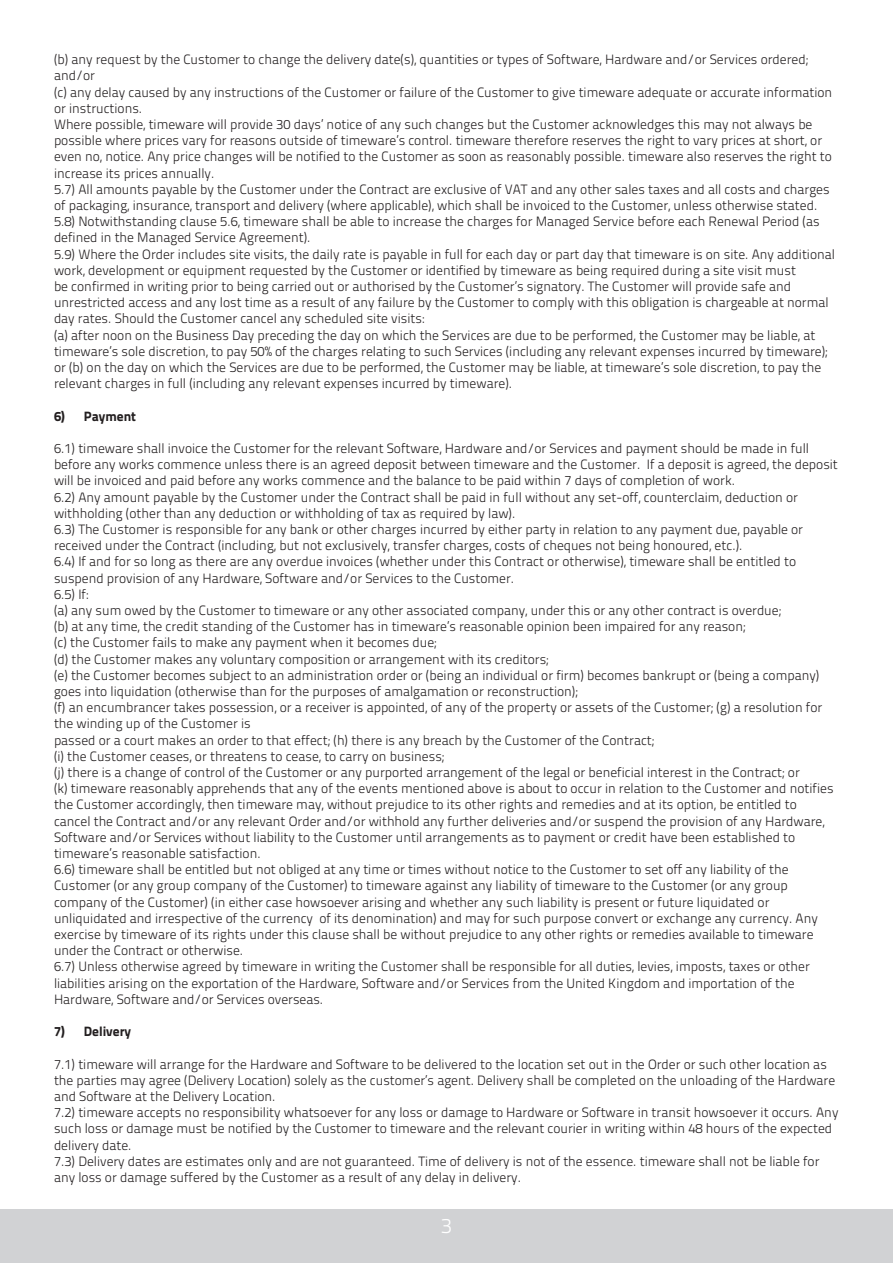
<style>
.page{position:relative;width:893px;height:1263px;background:#fff}
.page>*{position:absolute;margin:0;border:0;box-sizing:border-box;transform-origin:0 0}
.t1{font:21px "Titillium Text 22 L 250 wt";color:#fff}
.t2{font:13.5px/16.2px "Titillium Text 22 L 250 wt";color:#231f20}
.t3{font:13.5px "Titillium Text 22 L 999 wt";color:#231f20}
</style>
<div class="page">
<div style="left:0;top:1209px;width:893px;height:54px;background:#d1d2d4"></div>
<p class="t2" style="left:54px;top:51px;width:756px">(b) any request by the Customer to change the delivery date(s), quantities or types of Software, Hardware and/or Services ordered; and/or</p>
<p class="t2" style="left:54px;top:83px;width:780px">(c) any delay caused by any instructions of the Customer or failure of the Customer to give timeware adequate or accurate information or instructions.</p>
<p class="t2" style="left:54px;top:115px;width:779px">Where possible, timeware will provide 30 days’ notice of any such changes but the Customer acknowledges this may not always be possible where prices vary for reasons outside of timeware’s control. timeware therefore reserves the right to vary prices at short, or even no, notice. Any price changes will be notified to the Customer as soon as reasonably possible. timeware also reserves the right to increase its prices annually.</p>
<p class="t2" style="left:54px;top:180px;width:777px">5.7) All amounts payable by the Customer under the Contract are exclusive of VAT and any other sales taxes and all costs and charges of packaging, insurance, transport and delivery (where applicable), which shall be invoiced to the Customer, unless otherwise stated.</p>
<p class="t2" style="left:54px;top:213px;width:767px">5.8) Notwithstanding clause 5.6, timeware shall be able to increase the charges for Managed Service before each Renewal Period (as defined in the Managed Service Agreement).</p>
<p class="t2" style="left:54px;top:245px;width:782px">5.9) Where the Order includes site visits, the daily rate is payable in full for each day or part day that timeware is on site. Any additional work, development or equipment requested by the Customer or identified by timeware as being required during a site visit must<br>be confirmed in writing prior to being carried out or authorised by the Customer’s signatory. The Customer will provide safe and unrestricted access and any lost time as a result of any failure by the Customer to comply with this obligation is chargeable at normal day rates. Should the Customer cancel any scheduled site visits:</p>
<p class="t2" style="left:54px;top:326px;width:775px">(a) after noon on the Business Day preceding the day on which the Services are due to be performed, the Customer may be liable, at timeware’s sole discretion, to pay 50% of the charges relating to such Services (including any relevant expenses incurred by timeware); or (b) on the day on which the Services are due to be performed, the Customer may be liable, at timeware’s sole discretion, to pay the relevant charges in full (including any relevant expenses incurred by timeware).</p>
<p class="t3" style="left:54px;top:405px;width:84px">6) Payment</p>
<p class="t2" style="left:54px;top:439px;width:785px">6.1) timeware shall invoice the Customer for the relevant Software, Hardware and/or Services and payment should be made in full before any works commence unless there is an agreed deposit between timeware and the Customer. If a deposit is agreed, the deposit will be invoiced and paid before any works commence and the balance to be paid within 7 days of completion of work.</p>
<p class="t2" style="left:54px;top:488px;width:745px">6.2) Any amount payable by the Customer under the Contract shall be paid in full without any set-off, counterclaim, deduction or withholding (other than any deduction or withholding of tax as required by law).</p>
<p class="t2" style="left:54px;top:520px;width:751px">6.3) The Customer is responsible for any bank or other charges incurred by either party in relation to any payment due, payable or received under the Contract (including, but not exclusively, transfer charges, costs of cheques not being honoured, etc.).</p>
<p class="t2" style="left:54px;top:553px;width:744px">6.4) If and for so long as there are any overdue invoices (whether under this Contract or otherwise), timeware shall be entitled to suspend provision of any Hardware, Software and/or Services to the Customer.</p>
<p class="t2" style="left:54px;top:585px;width:36px">6.5) If:</p>
<p class="t2" style="left:54px;top:601px;width:729px">(a) any sum owed by the Customer to timeware or any other associated company, under this or any other contract is overdue;</p>
<p class="t2" style="left:54px;top:618px;width:693px">(b) at any time, the credit standing of the Customer has in timeware’s reasonable opinion been impaired for any reason;</p>
<p class="t2" style="left:54px;top:634px;width:384px">(c) the Customer fails to make any payment when it becomes due;</p>
<p class="t2" style="left:54px;top:650px;width:496px">(d) the Customer makes any voluntary composition or arrangement with its creditors;</p>
<p class="t2" style="left:54px;top:666px;width:767px">(e) the Customer becomes subject to an administration order or (being an individual or firm) becomes bankrupt or (being a company) goes into liquidation (otherwise than for the purposes of amalgamation or reconstruction);</p>
<p class="t2" style="left:54px;top:699px;width:770px">(f) an encumbrancer takes possession, or a receiver is appointed, of any of the property or assets of the Customer; (g) a resolution for the winding up of the Customer is</p>
<p class="t2" style="left:54px;top:731px;width:602px">passed or a court makes an order to that effect; (h) there is any breach by the Customer of the Contract;</p>
<p class="t2" style="left:54px;top:747px;width:392px">(i) the Customer ceases, or threatens to cease, to carry on business;</p>
<p class="t2" style="left:54px;top:763px;width:747px">(j) there is a change of control of the Customer or any purported arrangement of the legal or beneficial interest in the Contract; or</p>
<p class="t2" style="left:54px;top:780px;width:781px">(k) timeware reasonably apprehends that any of the events mentioned above is about to occur in relation to the Customer and notifies the Customer accordingly, then timeware may, without prejudice to its other rights and remedies and at its option, be entitled to cancel the Contract and/or any relevant Order and/or withhold any further deliveries and/or suspend the provision of any Hardware, Software and/or Services without liability to the Customer until arrangements as to payment or credit have been established to timeware’s reasonable satisfaction.</p>
<p class="t2" style="left:54px;top:861px;width:765px">6.6) timeware shall be entitled but not obliged at any time or times without notice to the Customer to set off any liability of the Customer (or any group company of the Customer) to timeware against any liability of timeware to the Customer (or any group company of the Customer) (in either case howsoever arising and whether any such liability is present or future liquidated or unliquidated and irrespective of the currency of its denomination) and may for such purpose convert or exchange any currency. Any exercise by timeware of its rights under this clause shall be without prejudice to any other rights or remedies available to timeware under the Contract or otherwise.</p>
<p class="t2" style="left:54px;top:958px;width:757px">6.7) Unless otherwise agreed by timeware in writing the Customer shall be responsible for all duties, levies, imposts, taxes or other liabilities arising on the exportation of the Hardware, Software and/or Services from the United Kingdom and importation of the<br>Hardware, Software and/or Services overseas.</p>
<p class="t3" style="left:54px;top:1021px;width:79px">7) Delivery</p>
<p class="t2" style="left:54px;top:1055px;width:783px">7.1) timeware will arrange for the Hardware and Software to be delivered to the location set out in the Order or such other location as the parties may agree (Delivery Location) solely as the customer’s agent. Delivery shall be completed on the unloading of the Hardware and Software at the Delivery Location.</p>
<p class="t2" style="left:54px;top:1104px;width:786px">7.2) timeware accepts no responsibility whatsoever for any loss or damage to Hardware or Software in transit howsoever it occurs. Any such loss or damage must be notified by the Customer to timeware and the relevant courier in writing within 48 hours of the expected delivery date.</p>
<p class="t2" style="left:54px;top:1152px;width:767px">7.3) Delivery dates are estimates only and are not guaranteed. Time of delivery is not of the essence. timeware shall not be liable for any loss or damage suffered by the Customer as a result of any delay in delivery.</p>
<h1 class="t1" style="left:441px;top:1210px;width:13px">3</h1>
</div>
